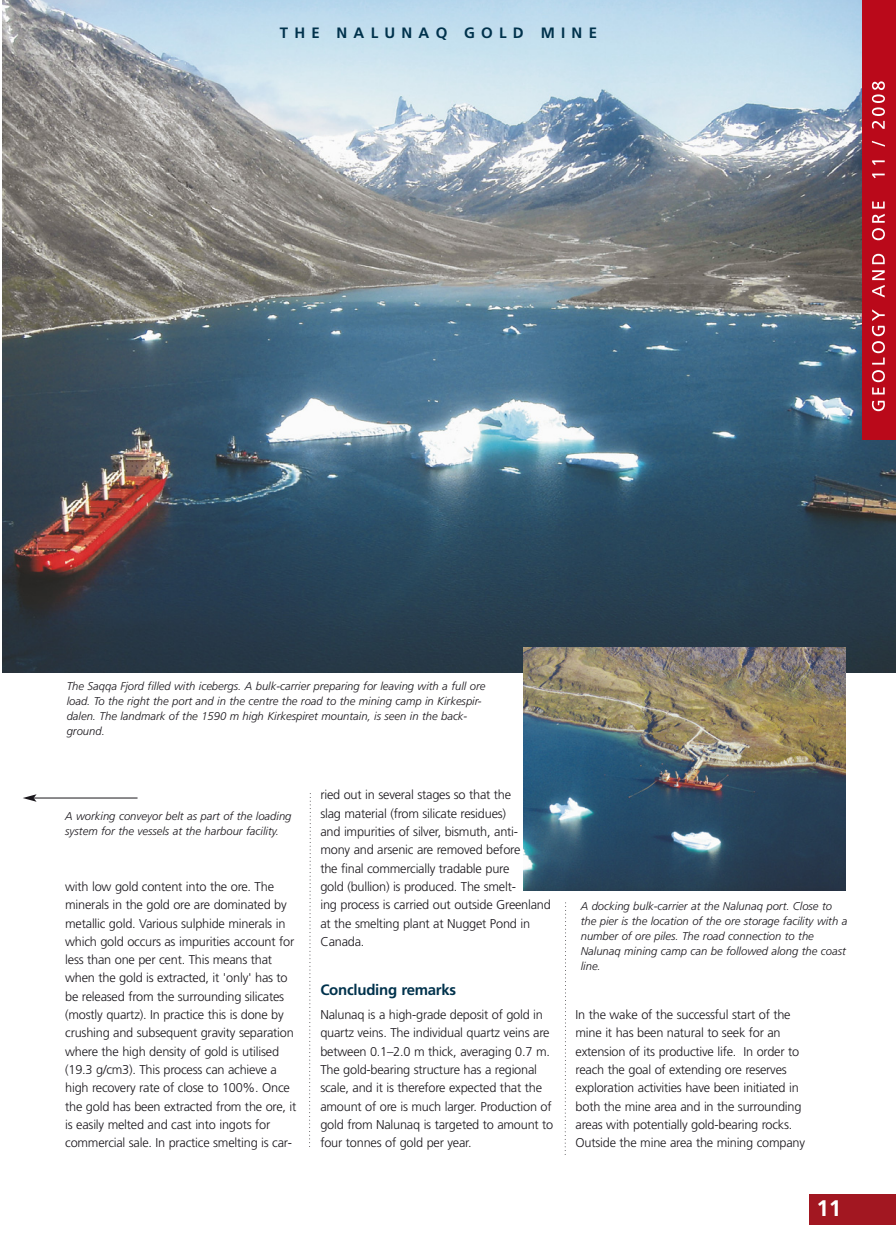
<style>
.page{position:relative;width:896px;height:1260px;background:#fff}
.page>*{position:absolute;margin:0;border:0;box-sizing:border-box;transform-origin:0 0}
.t1{font:700 22.5px "Frutiger";color:#fff}
.t2{font:700 15px "Frutiger";letter-spacing:.415em;color:#00324c}
.t3{font:700 15px "Frutiger";letter-spacing:-.015em;color:#00324c}
.t4{font:300 12.75px/18.3px "Frutiger";letter-spacing:-.015em;color:#1a171c}
.t5{font:italic 300 11.25px/15px "Frutiger";color:#1a171c}
</style>
<div class="page">
<img style="left:2px;top:0;width:894px;height:672px">
<div style="left:809px;top:1194px;width:87px;height:30px;background:#a21721"></div>
<div style="left:862px;top:0;width:34px;height:440px;background:#ba091a"></div>
<svg style="left:872px;top:401px;width:13px;height:10px"></svg>
<svg style="left:872px;top:370px;width:13px;height:24px"></svg>
<svg style="left:872px;top:309px;width:13px;height:55px"></svg>
<svg style="left:872px;top:270px;width:13px;height:27px"></svg>
<svg style="left:872px;top:254px;width:13px;height:10px"></svg>
<svg style="left:872px;top:214px;width:13px;height:26px"></svg>
<svg style="left:872px;top:201px;width:13px;height:7px"></svg>
<svg style="left:872px;top:174px;width:13px;height:4px"></svg>
<svg style="left:872px;top:160px;width:13px;height:5px"></svg>
<svg style="left:872px;top:141px;width:13px;height:6px"></svg>
<svg style="left:872px;top:81px;width:13px;height:48px"></svg>
<svg style="left:309px;top:793px;width:2px;height:354px"></svg>
<svg style="left:564px;top:902px;width:2px;height:253px"></svg>
<img style="left:523px;top:647px;width:322px;height:243px">
<hr style="left:34px;top:797px;width:104px;height:1px;background:#1a171c">
<svg style="left:23px;top:794px;width:14px;height:7px"></svg>
<p class="t2" style="left:280px;top:27px;width:319px">THE NALUNAQ GOLD MINE</p>
<p class="t5" style="left:67px;top:679px;width:420px">The Saqqa Fjord filled with icebergs. A bulk-carrier preparing for leaving with a full ore load. To the right the port and in the centre the road to the mining camp in Kirkespir&shy;dalen. The landmark of the 1590 m high Kirkespiret mountain, is seen in the back&shy;ground.</p>
<p class="t5" style="left:65px;top:809px;width:228px">A working conveyor belt as part of the loading system for the vessels at the harbour facility.</p>
<p class="t4" style="left:65px;top:878px;width:233px">with low gold content into the ore. The minerals in the gold ore are dominated by metallic gold. Various sulphide minerals in which gold occurs as impurities account for less than one per cent. This means that when the gold is extracted, it 'only' has to be released from the surrounding silicates (mostly quartz). In practice this is done by crushing and subsequent gravity separation where the high density of gold is utilised (19.3 g/cm3). This process can achieve a high recovery rate of close to 100%. Once the gold has been extracted from the ore, it is easily melted and cast into ingots for commercial sale. In practice smelting is car-</p>
<p class="t4" style="left:320px;top:786px;width:232px">ried out in several stages so that the<br>slag material (from silicate residues)<br>and impurities of silver, bismuth, anti&shy;mony and arsenic are removed before<br>the final commercially tradable pure<br>gold (bullion) is produced. The smelt-<br>ing process is carried out outside Greenland at the smelting plant at Nugget Pond in Canada.</p>
<p class="t3" style="left:320px;top:983px;width:137px">Concluding remarks</p>
<p class="t4" style="left:320px;top:1006px;width:234px">Nalunaq is a high-grade deposit of gold in quartz veins. The individual quartz veins are between 0.1–2.0 m thick, averaging 0.7 m.<br>The gold-bearing structure has a regional scale, and it is therefore expected that the amount of ore is much larger. Production of gold from Nalunaq is targeted to amount to four tonnes of gold per year.</p>
<p class="t4" style="left:575px;top:1006px;width:231px">In the wake of the successful start of the mine it has been natural to seek for an extension of its productive life. In order to reach the goal of extending ore reserves exploration activities have been initiated in both the mine area and in the surrounding areas with potentially gold-bearing rocks.<br>Outside the mine area the mining company</p>
<p class="t5" style="left:581px;top:899px;width:268px">A docking bulk-carrier at the Nalunaq port. Close to the pier is the location of the ore storage facility with a number of ore piles. The road connection to the Nalunaq mining camp can be followed along the coast line.</p>
<h1 class="t1" style="left:816px;top:1199px;width:27px">11</h1>
</div>
